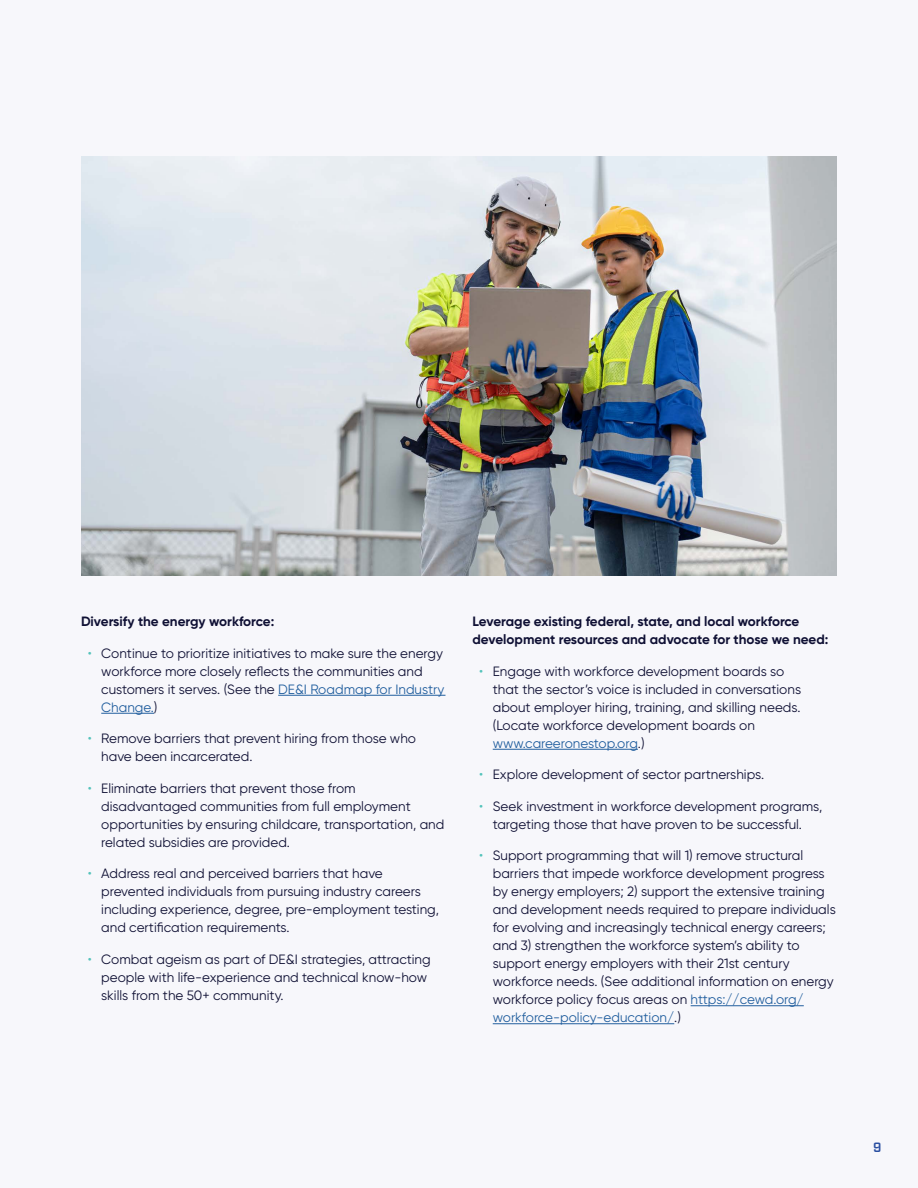
<style>
.page{position:relative;width:918px;height:1188px;background:#f7f7fb}
.page>*{position:absolute;margin:0;border:0;box-sizing:border-box;transform-origin:0 0}
.t1{font:13.5px/18px "Gilroy";color:#0f1034}
.t2{font:700 13.5px/18px "Gilroy";color:#0f1034}
.t3{font:600 13.5px "Industry";color:#2b50a2}
.s1{color:#54c3bb}
.s2{color:#215e9e}
</style>
<div class="page">
<hr style="left:278px;top:695px;width:168px;height:1px;background:#215e9e">
<hr style="left:101px;top:713px;width:53px;height:1px;background:#215e9e">
<img style="left:81px;top:157px;width:756px;height:418px">
<hr style="left:493px;top:749px;width:145px;height:1px;background:#215e9e">
<hr style="left:691px;top:1005px;width:113px;height:1px;background:#215e9e">
<hr style="left:493px;top:1023px;width:181px;height:1px;background:#215e9e">
<p class="t2" style="left:81px;top:613px;width:195px">Diversify the energy workforce:</p>
<p class="t1" style="left:101px;top:644px;width:345px;text-indent:-14px"><span class="s1">•</span> Continue to prioritize initiatives to make sure the energy workforce more closely reflects the communities and customers it serves. (See the <span class="s2">DE&amp;I Roadmap for Industry Change.</span>)</p>
<p class="t1" style="left:101px;top:730px;width:316px;text-indent:-14px"><span class="s1">•</span> Remove barriers that prevent hiring from those who have been incarcerated.</p>
<p class="t1" style="left:101px;top:779px;width:345px;text-indent:-14px"><span class="s1">•</span> Eliminate barriers that prevent those from disadvantaged communities from full employment opportunities by ensuring childcare, transportation, and related subsidies are provided.</p>
<p class="t1" style="left:101px;top:864px;width:339px;text-indent:-14px"><span class="s1">•</span> Address real and perceived barriers that have prevented individuals from pursuing industry careers including experience, degree, pre-employment testing, and certification requirements.</p>
<p class="t1" style="left:101px;top:950px;width:331px;text-indent:-14px"><span class="s1">•</span> Combat ageism as part of DE&amp;I strategies, attracting people with life-experience and technical know-how skills from the 50+ community.</p>
<p class="t2" style="left:472px;top:613px;width:357px">Leverage existing federal, state, and local workforce development resources and advocate for those we need:</p>
<p class="t1" style="left:493px;top:662px;width:310px;text-indent:-14px"><span class="s1">•</span> Engage with workforce development boards so that the sector’s voice is included in conversations about employer hiring, training, and skilling needs. (Locate workforce development boards on <span class="s2">www.careeronestop.org</span>.)</p>
<p class="t1" style="left:479px;top:766px;width:286px"><span class="s1">•</span> Explore development of sector partnerships.</p>
<p class="t1" style="left:479px;top:797px;width:345px;text-align:center"><span class="s1">•</span> Seek investment in workforce development programs, targeting those that have proven to be successful.</p>
<p class="t1" style="left:493px;top:846px;width:345px;text-indent:-14px"><span class="s1">•</span> Support programming that will 1) remove structural barriers that impede workforce development progress by energy employers; 2) support the extensive training and development needs required to prepare individuals for evolving and increasingly technical energy careers; and 3) strengthen the workforce system’s ability to support energy employers with their 21st century workforce needs. (See additional information on energy workforce policy focus areas on <span class="s2">https://cewd.org/ workforce-policy-education/</span>.)</p>
<p class="t3" style="left:873px;top:1140px;width:10px">9</p>
</div>
